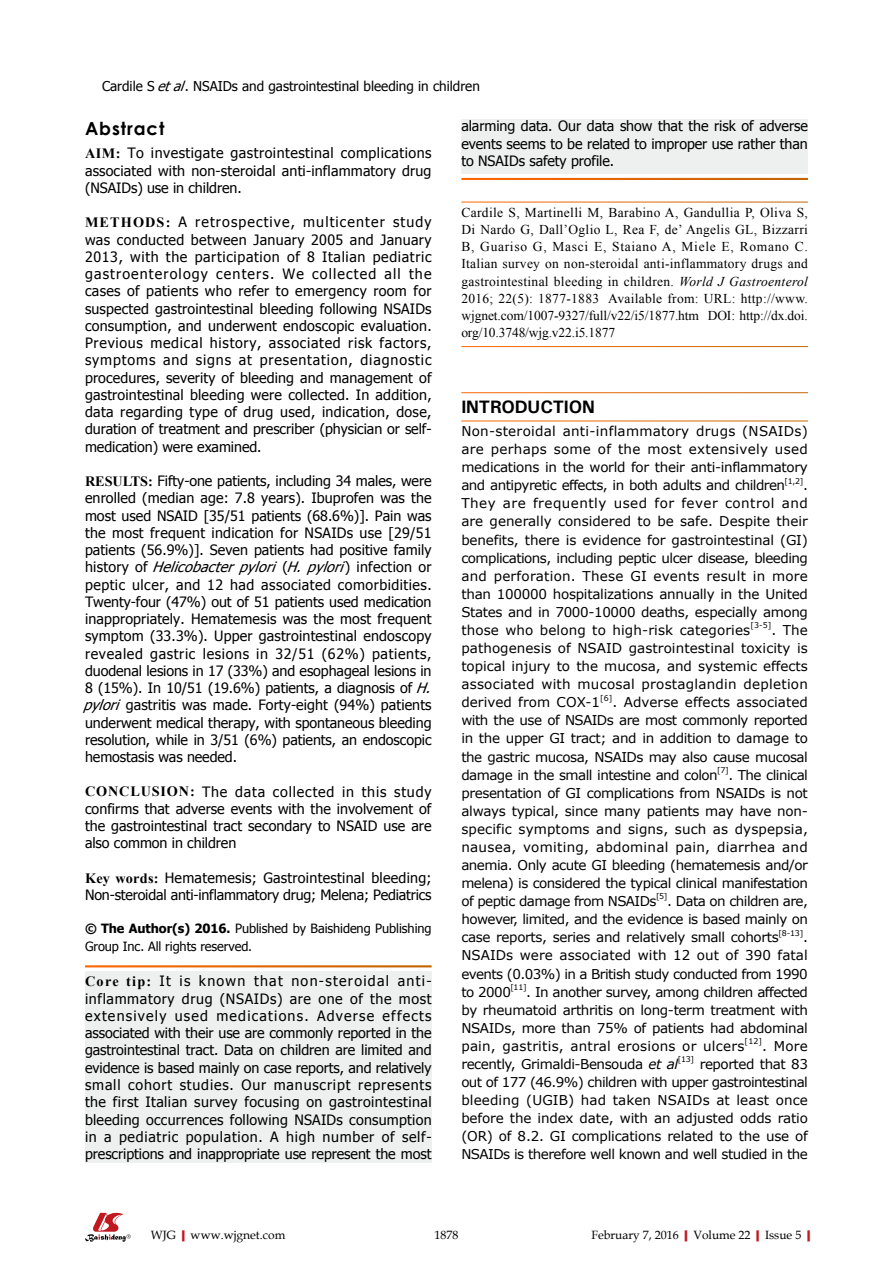
<style>
.page{position:relative;width:893px;height:1263px;background:#fff}
.page>*{position:absolute;margin:0;border:0;box-sizing:border-box;transform-origin:0 0}
.t1{font:700 18px "Univers";letter-spacing:-.01em;color:#000}
.t2{font:700 18px "Century Gothic";letter-spacing:.05em;color:#000}
.t3{font:14.25px/17.2px "Tahoma";letter-spacing:-.005em;color:#000;text-align:justify}
.t4{font:13.5px/18.1px "Verdana";letter-spacing:-.035em;color:#000;text-align:justify}
.t5{font:13.5px/17.2px "Times New Roman";letter-spacing:-.005em;color:#000;text-align:justify}
.t6{font:13.5px "Tahoma";color:#000}
.t7{font:12.75px/17.2px "Tahoma";letter-spacing:-.005em;color:#000}
.t8{font:12px "Book Antiqua";color:#000}
.t9{font:7.8px "Verdana";letter-spacing:-.03em;color:#000}
.s1{font-style:italic}
.s2{font-family:"Times New Roman";font-weight:700}
.s3{font-weight:700}
.s4{font-weight:700;color:#c01920}
</style>
<div class="page">
<div style="left:461px;top:119px;width:347px;height:55px;background:#eeefef"></div>
<div style="left:85px;top:971px;width:347px;height:192px;background:#eeefef"></div>
<svg style="left:85px;top:1213px;width:46px;height:29px"></svg>
<p class="t6" style="left:102px;top:77px;width:379px">Cardile S <span class="s1">etal</span>. NSAIDs and gastrointestinal bleeding in children</p>
<p class="t2" style="left:85px;top:114px;width:81px">Abstract</p>
<p class="t3" style="left:85px;top:144px;width:348px"><span class="s2">AIM:</span> to investigate gastrointestinal complications associated with non-steroidal anti-inflammatory drug (NSAIDs) use in children.</p>
<p class="t3" style="left:85px;top:213px;width:348px"><span class="s2">METHODS:</span> A retrospective, multicenter study was conducted between January 2005 and January 2013, with the participation of 8 Italian pediatric gastroenterology centers. We collected all the cases of patients who refer to emergency room for suspected gastrointestinal bleeding following NSAIDs consumption, and underwent endoscopic evaluation.<br>Previous medical history, associated risk factors, symptoms and signs at presentation, diagnostic procedures, severity of bleeding and management of gastrointestinal bleeding were collected. In addition, data regarding type of drug used, indication, dose, duration of treatment and prescriber (physician or self&shy;medication) were examined.</p>
<p class="t3" style="left:83px;top:472px;width:355px;text-align:left"><span class="s2">RESULTS:</span> Fifty-one patients, including 34 males, were enrolled (median age: 7.8 years). Ibuprofen was the most used NSAID [35/51 patients (68.6%)]. Pain was the most frequent indication for NSAIDs use [29/51 patients (56.9%)]. Seven patients had positive family h i s t o r y o f <span class="s1">Helicobacterpylori</span> ( <span class="s1">H.pylori</span>) i n f e c t i o n o r peptic ulcer, and 12 had associated comorbidities.<br>Twenty-four (47%) out of 51 patients used medication inappropriately. Hematemesis was the most frequent symptom (33.3%). Upper gastrointestinal endoscopy revealed gastric lesions in 32/51 (62%) patients, duodenal lesions in 17 (33%) and esophageal lesions in 8 (15%). In 10/51 (19.6%) patients, a diagnosis of <span class="s1">H. pylori</span> gastritis was made. Forty-eight (94%) patients underwent medical therapy, with spontaneous bleeding resolution, while in 3/51 (6%) patients, an endoscopic hemostasis was needed.</p>
<p class="t3" style="left:85px;top:782px;width:348px"><span class="s2">CONCLUSION:</span> The data collected in this study confirms that adverse events with the involvement of the gastrointestinal tract secondary to NSAID use are also common in children</p>
<p class="t3" style="left:85px;top:868px;width:348px"><span class="s2">Key words:</span> Hematemesis; Gastrointestinal bleeding; non-steroidal anti-inflammatory drug; Melena; Pediatrics</p>
<p class="t7" style="left:85px;top:919px;width:348px"><span class="s3">© The Author(s) 2016.</span> Published by Baishideng Publishing<br>Group Inc. All rights reserved.</p>
<p class="t3" style="left:85px;top:972px;width:348px"><span class="s2">Core tip:</span> It is known that non-steroidal anti&shy;inflammatory drug (NSAIDs) are one of the most extensively used medications. Adverse effects associated with their use are commonly reported in the gastrointestinal tract. Data on children are limited and evidence is based mainly on case reports, and relatively small cohort studies. Our manuscript represents the first Italian survey focusing on gastrointestinal bleeding occurrences following NSAIDs consumption in a pediatric population. A high number of self&shy;prescriptions and inappropriate use represent the most</p>
<p class="t3" style="left:461px;top:117px;width:348px">alarming data. Our data show that the risk of adverse events seems to be related to improper use rather than to NSAIDs safety profile.</p>
<p class="t5" style="left:461px;top:203px;width:348px">Cardile S, Martinelli M, Barabino A, Gandullia P, Oliva S, Di Nardo G, Dall’Oglio L, Rea F, de’ Angelis GL, Bizzarri B, Guariso G, Masci E, Staiano A, Miele E, Romano C.<br>Italian survey on non-steroidal anti-inflammatory drugs and gastrointestinal bleeding in children. <span class="s1">World J Gastroenterol </span>2016; 22(5): 1877-1883 Available from: URL: http://www. wjgnet.com/1007-9327/full/v22/i5/1877.htm DOI: http://dx.doi. org/10.3748/wjg.v22.i5.1877</p>
<p class="t1" style="left:461px;top:395px;width:135px">INTRODUCTION</p>
<p class="t4" style="left:461px;top:422px;width:348px">Non-steroidal anti-inflammatory drugs (NSAIDs) are perhaps some of the most extensively used medications in the world for their anti-inflammatory and antipyretic effects, in both adults and children</p>
<p class="t9" style="left:785px;top:475px;width:20px">[1,2]</p>
<p class="t4" style="left:461px;top:476px;width:348px;text-indent:342px">.<br>They are frequently used for fever control and are generally considered to be safe. Despite their benefits, there is evidence for gastrointestinal (GI) complications, including peptic ulcer disease, bleeding and perforation. These GI events result in more than 100000 hospitalizations annually in the United States and in 7000-10000 deaths, especially among those who belong to high-risk categories</p>
<p class="t9" style="left:750px;top:620px;width:22px">[3-5]</p>
<p class="t4" style="left:461px;top:621px;width:348px;text-indent:310px">. The pathogenesis of NSAID gastrointestinal toxicity is topical injury to the mucosa, and systemic effects associated with mucosal prostaglandin depletion derived from COX-1</p>
<p class="t9" style="left:600px;top:692px;width:14px">[6]</p>
<p class="t4" style="left:461px;top:693px;width:348px;text-indent:151px">. Adverse effects associated with the use of NSAIDs are most commonly reported in the upper GI tract; and in addition to damage to the gastric mucosa, NSAIDs may also cause mucosal damage in the small intestine and colon</p>
<p class="t9" style="left:717px;top:765px;width:13px">[7]</p>
<p class="t4" style="left:461px;top:765px;width:348px;text-indent:267px">. The clinical presentation of GI complications from NSAIDs is not always typical, since many patients may have non&shy;specific symptoms and signs, such as dyspepsia, nausea, vomiting, abdominal pain, diarrhea and anemia. Only acute GI bleeding (hematemesis and/or melena) is considered the typical clinical manifestation of peptic damage from NSAIDs</p>
<p class="t9" style="left:656px;top:891px;width:13px">[5]</p>
<p class="t4" style="left:461px;top:892px;width:348px;text-indent:206px">. Data on children are, however, limited, and the evidence is based mainly on case reports, series and relatively small cohorts</p>
<p class="t9" style="left:778px;top:927px;width:26px">[8-13]</p>
<p class="t4" style="left:461px;top:928px;width:348px;text-indent:342px">.<br>NSAIDs were associated with 12 out of 390 fatal events (0.03%) in a British study conducted from 1990 to 2000</p>
<p class="t9" style="left:510px;top:982px;width:18px">[11]</p>
<p class="t4" style="left:461px;top:982px;width:348px;text-indent:65px">. In another survey, among children affected by rheumatoid arthritis on long-term treatment with NSAIDs, more than 75% of patients had abdominal pain, gastritis, antral erosions or ulcers</p>
<p class="t9" style="left:745px;top:1036px;width:19px">[12]</p>
<p class="t4" style="left:762px;top:1037px;width:47px">. More</p>
<p class="t4" style="left:461px;top:1055px;width:218px">recently, Grimaldi-Bensouda <span class="s1">et al</span></p>
<p class="t9" style="left:678px;top:1054px;width:18px">[13]</p>
<p class="t4" style="left:461px;top:1055px;width:348px;text-indent:238px">reported that 83 out of 177 (46.9%) children with upper gastrointestinal bleeding (UGIB) had taken NSAIDs at least once before the index date, with an adjusted odds ratio (OR) of 8.2. GI complications related to the use of NSAIDs is therefore well known and well studied in the</p>
<p class="t8" style="left:151px;top:1226px;width:136px">WJG<span class="s4">|</span>www.wjgnet.com</p>
<p class="t8" style="left:434px;top:1226px;width:25px">1878</p>
<p class="t8" style="left:591px;top:1226px;width:226px">February 7, 2016<span class="s4">|</span>Volume 22<span class="s4">|</span>Issue 5<span class="s4">|</span></p>
</div>
